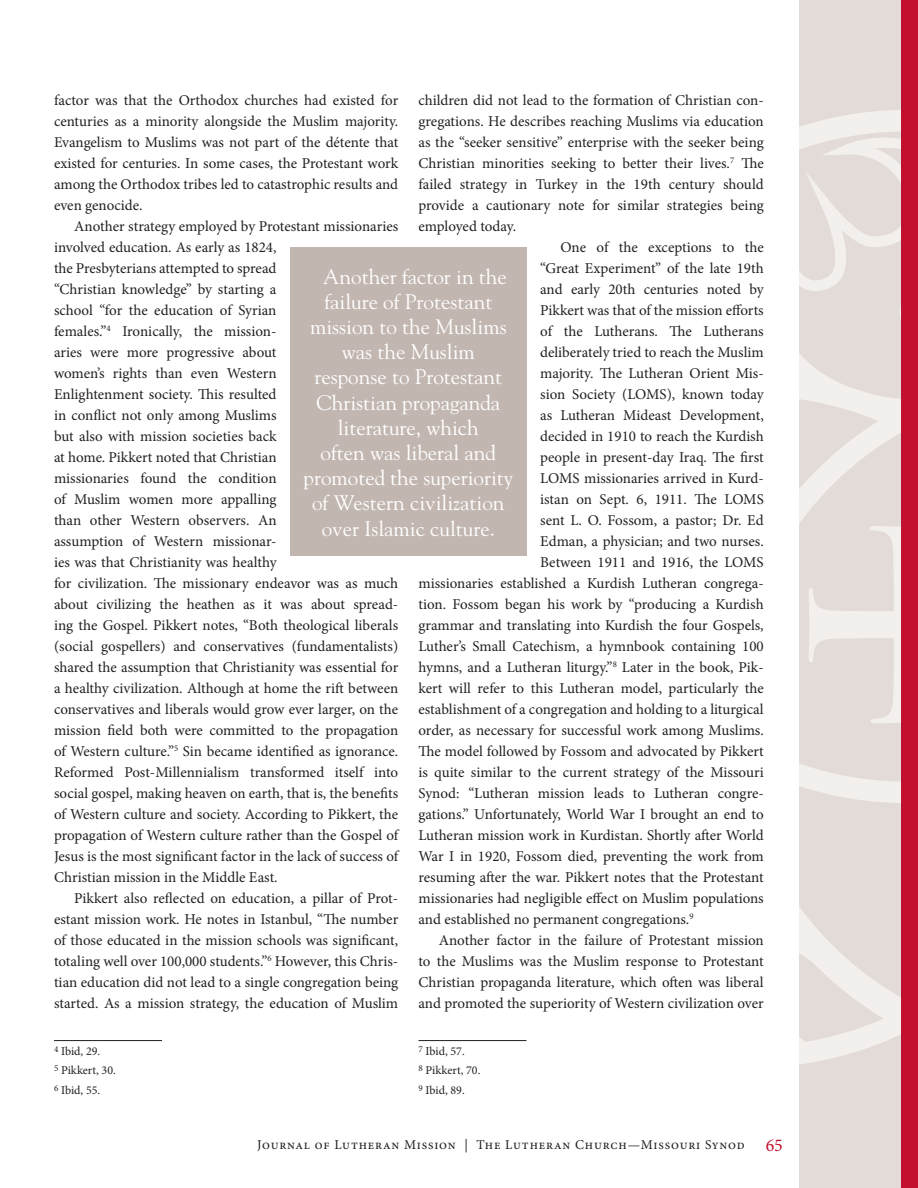
<style>
.page{position:relative;width:918px;height:1188px;background:#fff}
.page>*{position:absolute;margin:0;border:0;box-sizing:border-box;transform-origin:0 0}
.Pull-quote{font:21px "Goudy Std";color:#fff}
.text{font:15px/21px "Minion Pro";letter-spacing:-.005em;color:#231f20;text-align:justify}
.t1{font:13.5px "Minion Pro";letter-spacing:.06em;color:#231f20}
.footnote{font:12px "Minion Pro";color:#231f20}
.s1{font-size:18px;color:#c3102f}
</style>
<div class="page">
<div style="left:799px;top:0;width:119px;height:1188px;background:#e2dbd7"></div>
<svg style="left:799px;top:108px;width:103px;height:960px"></svg>
<div style="left:902px;top:0;width:16px;height:1188px;background:#c3102f"></div>
<div style="left:290px;top:247px;width:237px;height:309px;background:#c2b6b1"></div>
<hr style="left:54px;top:1040px;width:108px;height:1px;background:#231f20">
<hr style="left:418px;top:1040px;width:108px;height:1px;background:#231f20">
<p class="text" style="left:54px;top:90px;width:346px">factor was that the Orthodox churches had existed for centuries as a minority alongside the Muslim majority.<br>Evangelism to Muslims was not part of the détente that existed for centuries. In some cases, the Protestant work among the Orthodox tribes led to catastrophic results and even genocide.</p>
<p class="text" style="left:54px;top:216px;width:347px;text-align:left;text-indent:20px">Another strategy employed by Protestant missionaries involved education. As early as 1824,<br>the Presbyterians attempted to spread<br>“Christian knowledge” by starting a<br>school “for the education of Syrian<br>females.”<sup>4</sup> Ironically, the mission-<br>aries were more progressive about<br>women’s rights than even Western<br>Enlightenment society. This resulted<br>in conflict not only among Muslims<br>but also with mission societies back<br>at home. Pikkert noted that Christian<br>missionaries found the condition<br>of Muslim women more appalling<br>than other Western observers. An<br>assumption of Western missionar-<br>ies was that Christianity was healthy<br>for civilization. The missionary endeavor was as much about civilizing the heathen as it was about spread&shy;ing the Gospel. Pikkert notes, “Both theological liberals (social gospellers) and conservatives (fundamentalists) shared the assumption that Christianity was essential for a healthy civilization. Although at home the rift between conservatives and liberals would grow ever larger, on the mission field both were committed to the propagation of Western culture.”<sup>5</sup> Sin became identified as ignorance.<br>Reformed Post-Millennialism transformed itself into social gospel, making heaven on earth, that is, the benefits of Western culture and society. According to Pikkert, the propagation of Western culture rather than the Gospel of Jesus is the most significant factor in the lack of success of Christian mission in the Middle East.</p>
<p class="text" style="left:54px;top:888px;width:346px;text-indent:20px">Pikkert also reflected on education, a pillar of Prot&shy;estant mission work. He notes in Istanbul, “The number of those educated in the mission schools was significant, totaling well over 100,000 students.”<sup>6</sup> However, this Chris&shy;tian education did not lead to a single congregation being started. As a mission strategy, the education of Muslim</p>
<p class="footnote" style="left:54px;top:1043px;width:48px"><sup>4</sup> Ibid, 29.</p>
<p class="footnote" style="left:54px;top:1062px;width:63px"><sup>5</sup> Pikkert, 30.</p>
<p class="footnote" style="left:54px;top:1082px;width:48px"><sup>6</sup> Ibid, 55.</p>
<p class="text" style="left:418px;top:90px;width:347px">children did not lead to the formation of Christian con&shy;gregations. He describes reaching Muslims via education as the “seeker sensitive” enterprise with the seeker being Christian minorities seeking to better their lives.<sup>7</sup> The failed strategy in Turkey in the 19th century should provide a cautionary note for similar strategies being employed today.</p>
<p class="text" style="left:560px;top:237px;width:205px">One of the exceptions to the</p>
<p class="text" style="left:540px;top:258px;width:225px">“Great Experiment” of the late 19th</p>
<p class="text" style="left:540px;top:279px;width:225px">and early 20th centuries noted by</p>
<p class="text" style="left:540px;top:300px;width:225px">Pikkert was that of the mission efforts</p>
<p class="text" style="left:540px;top:321px;width:225px">of the Lutherans. The Lutherans</p>
<p class="text" style="left:540px;top:342px;width:225px">deliberately tried to reach the Muslim</p>
<p class="text" style="left:540px;top:363px;width:225px">majority. The Lutheran Orient Mis-</p>
<p class="text" style="left:540px;top:384px;width:225px">sion Society (LOMS), known today</p>
<p class="text" style="left:540px;top:405px;width:225px">as Lutheran Mideast Development,</p>
<p class="text" style="left:540px;top:426px;width:225px">decided in 1910 to reach the Kurdish</p>
<p class="text" style="left:540px;top:447px;width:225px">people in present-day Iraq. The first</p>
<p class="text" style="left:540px;top:468px;width:225px">LOMS missionaries arrived in Kurd-</p>
<p class="text" style="left:540px;top:489px;width:225px">istan on Sept. 6, 1911. The LOMS</p>
<p class="text" style="left:540px;top:510px;width:225px">sent L. O. Fossom, a pastor; Dr. Ed</p>
<p class="text" style="left:540px;top:531px;width:225px">Edman, a physician; and two nurses.</p>
<p class="text" style="left:540px;top:552px;width:225px">Between 1911 and 1916, the LOMS</p>
<p class="text" style="left:418px;top:573px;width:347px">missionaries established a Kurdish Lutheran congrega-</p>
<p class="text" style="left:418px;top:594px;width:347px">tion. Fossom began his work by “producing a Kurdish</p>
<p class="text" style="left:418px;top:615px;width:347px">grammar and translating into Kurdish the four Gospels,</p>
<p class="text" style="left:418px;top:636px;width:347px">Luther’s Small Catechism, a hymnbook containing 100</p>
<p class="text" style="left:418px;top:657px;width:347px">hymns, and a Lutheran liturgy.”<sup>8</sup> Later in the book, Pik-</p>
<p class="text" style="left:418px;top:678px;width:347px">kert will refer to this Lutheran model, particularly the</p>
<p class="text" style="left:418px;top:699px;width:347px">establishment of a congregation and holding to a liturgical</p>
<p class="text" style="left:418px;top:720px;width:347px">order, as necessary for successful work among Muslims.</p>
<p class="text" style="left:418px;top:741px;width:347px">The model followed by Fossom and advocated by Pikkert</p>
<p class="text" style="left:418px;top:762px;width:347px">is quite similar to the current strategy of the Missouri</p>
<p class="text" style="left:418px;top:783px;width:347px">Synod: “Lutheran mission leads to Lutheran congre-</p>
<p class="text" style="left:418px;top:804px;width:347px">gations.” Unfortunately, World War I brought an end to</p>
<p class="text" style="left:418px;top:825px;width:347px">Lutheran mission work in Kurdistan. Shortly after World</p>
<p class="text" style="left:418px;top:846px;width:347px">War I in 1920, Fossom died, preventing the work from</p>
<p class="text" style="left:418px;top:867px;width:347px">resuming after the war. Pikkert notes that the Protestant</p>
<p class="text" style="left:418px;top:888px;width:347px">missionaries had negligible effect on Muslim populations</p>
<p class="text" style="left:418px;top:909px;width:277px">and established no permanent congregations.<sup>9</sup></p>
<p class="text" style="left:418px;top:930px;width:347px;text-indent:20px">Another factor in the failure of Protestant mission to the Muslims was the Muslim response to Protestant Christian propaganda literature, which often was liberal and promoted the superiority of Western civilization over</p>
<p class="footnote" style="left:418px;top:1043px;width:48px"><sup>7</sup> Ibid, 57.</p>
<p class="footnote" style="left:418px;top:1062px;width:63px"><sup>8</sup> Pikkert, 70.</p>
<p class="footnote" style="left:418px;top:1082px;width:48px"><sup>9</sup> Ibid, 89.</p>
<p class="Pull-quote" style="left:323px;top:263px;width:185px">Another factor in the</p>
<p class="Pull-quote" style="left:324px;top:288px;width:169px">failure of Protestant</p>
<p class="Pull-quote" style="left:310px;top:314px;width:198px">mission to the Muslims</p>
<p class="Pull-quote" style="left:342px;top:339px;width:134px">was the Muslim</p>
<p class="Pull-quote" style="left:314px;top:364px;width:189px">response to Protestant</p>
<p class="Pull-quote" style="left:317px;top:389px;width:185px">Christian propaganda</p>
<p class="Pull-quote" style="left:338px;top:414px;width:143px">literature, which</p>
<p class="Pull-quote" style="left:321px;top:440px;width:177px">often was liberal and</p>
<p class="Pull-quote" style="left:304px;top:465px;width:211px">promoted the superiority</p>
<p class="Pull-quote" style="left:312px;top:490px;width:194px">of Western civilization</p>
<p class="Pull-quote" style="left:322px;top:515px;width:175px">over Islamic culture.</p>
<p class="t1" style="left:257px;top:1136px;width:527px">Journal of Lutheran Mission | The Lutheran Church—Missouri Synod <span class="s1">65</span></p>
</div>
